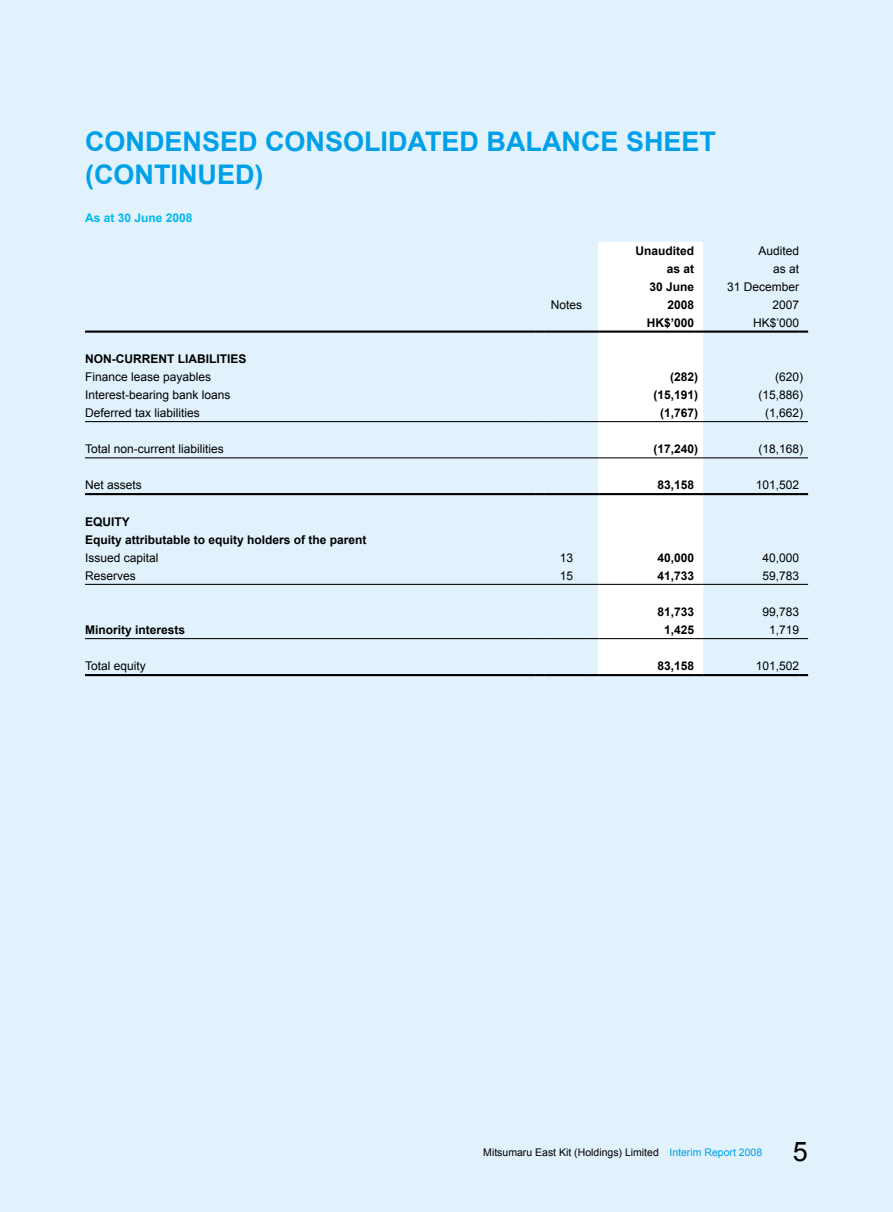
<style>
.page{position:relative;width:893px;height:1212px;background:#e1f2fc}
.page>*{position:absolute;margin:0;border:0;box-sizing:border-box;transform-origin:0 0}
.t1{font:700 27px "Arial";color:#00a0e9}
.t2{font:12px/18px "Arial";color:#000;text-align:right}
.t3{font:700 12px/18px "Arial";color:#000;text-align:right}
.t4{font:700 12px "Arial";color:#00b9ef}
.t5{font:10.5px "Arial";color:#000}
.s1{color:#00a0e9}
</style>
<div class="page">
<div style="left:598px;top:242px;width:105px;height:432px;background:#fff"></div>
<hr style="left:85px;top:330px;width:450px;height:3px;background:#000">
<svg style="left:535px;top:330px;width:9px;height:3px"></svg>
<hr style="left:544px;top:330px;width:45px;height:3px;background:#000">
<svg style="left:589px;top:330px;width:9px;height:3px"></svg>
<hr style="left:598px;top:330px;width:96px;height:3px;background:#000">
<svg style="left:694px;top:330px;width:9px;height:3px"></svg>
<hr style="left:703px;top:330px;width:96px;height:3px;background:#000">
<svg style="left:799px;top:330px;width:9px;height:3px"></svg>
<hr style="left:85px;top:493px;width:450px;height:2px;background:#000">
<svg style="left:535px;top:493px;width:9px;height:2px"></svg>
<hr style="left:544px;top:493px;width:45px;height:2px;background:#000">
<svg style="left:589px;top:493px;width:9px;height:2px"></svg>
<hr style="left:598px;top:493px;width:96px;height:2px;background:#000">
<svg style="left:694px;top:493px;width:9px;height:2px"></svg>
<hr style="left:703px;top:493px;width:96px;height:2px;background:#000">
<svg style="left:799px;top:493px;width:9px;height:2px"></svg>
<hr style="left:85px;top:584px;width:450px;height:1px;background:#000">
<hr style="left:544px;top:584px;width:45px;height:1px;background:#000">
<hr style="left:598px;top:584px;width:96px;height:1px;background:#000">
<hr style="left:703px;top:584px;width:96px;height:1px;background:#000">
<hr style="left:85px;top:638px;width:450px;height:1px;background:#000">
<hr style="left:544px;top:638px;width:45px;height:1px;background:#000">
<hr style="left:598px;top:638px;width:96px;height:1px;background:#000">
<hr style="left:703px;top:638px;width:96px;height:1px;background:#000">
<hr style="left:85px;top:674px;width:450px;height:2px;background:#000">
<svg style="left:535px;top:674px;width:9px;height:2px"></svg>
<hr style="left:544px;top:674px;width:45px;height:2px;background:#000">
<svg style="left:589px;top:674px;width:9px;height:2px"></svg>
<hr style="left:598px;top:674px;width:96px;height:2px;background:#000">
<svg style="left:694px;top:674px;width:9px;height:2px"></svg>
<hr style="left:703px;top:674px;width:96px;height:2px;background:#000">
<svg style="left:799px;top:674px;width:9px;height:2px"></svg>
<hr style="left:85px;top:421px;width:450px;height:1px;background:#000">
<hr style="left:544px;top:421px;width:45px;height:1px;background:#000">
<hr style="left:598px;top:421px;width:96px;height:1px;background:#000">
<hr style="left:703px;top:421px;width:96px;height:1px;background:#000">
<hr style="left:85px;top:457px;width:450px;height:1px;background:#000">
<hr style="left:544px;top:457px;width:45px;height:1px;background:#000">
<hr style="left:598px;top:457px;width:96px;height:1px;background:#000">
<hr style="left:703px;top:457px;width:96px;height:1px;background:#000">
<h1 class="t1" style="left:85px;top:123px;width:220px">condensed CONSO</h1>
<h1 class="t1" style="left:364px;top:123px;width:318px">LIDATED BALANCE SHEET</h1>
<h1 class="t1" style="left:85px;top:156px;width:180px">(continued)</h1>
<p class="t4" style="left:85px;top:210px;width:109px">As at 30 June 2008</p>
<p class="t3" style="left:635px;top:242px;width:60px">Unaudited</p>
<p class="t2" style="left:758px;top:242px;width:42px">Audited</p>
<p class="t2" style="left:551px;top:296px;width:33px">Notes</p>
<p class="t3" style="left:649px;top:260px;width:46px">as at<br>30 June<br>2008</p>
<p class="t2" style="left:727px;top:260px;width:74px">as at<br>31 December<br>2007</p>
<p class="t3" style="left:647px;top:314px;width:49px">HK$’000</p>
<p class="t2" style="left:753px;top:314px;width:48px">HK$’000</p>
<p class="t3" style="left:85px;top:350px;width:10px">NON</p>
<p class="t3" style="left:112px;top:350px;width:48px">-CURRENT</p>
<p class="t3" style="left:178px;top:350px;width:61px">LIABILITIES</p>
<p class="t2" style="left:85px;top:368px;width:128px">Finance lease payables</p>
<p class="t3" style="left:670px;top:368px;width:30px">(282)</p>
<p class="t2" style="left:775px;top:368px;width:30px">(620)</p>
<p class="t2" style="left:85px;top:386px;width:147px">Interest-bearing bank loans</p>
<p class="t3" style="left:653px;top:386px;width:46px">(15,191)</p>
<p class="t2" style="left:758px;top:386px;width:46px">(15,886)</p>
<p class="t2" style="left:85px;top:404px;width:116px">Deferred tax liabilities</p>
<p class="t3" style="left:660px;top:404px;width:40px">(1,767)</p>
<p class="t2" style="left:765px;top:404px;width:40px">(1,662)</p>
<p class="t2" style="left:85px;top:440px;width:140px">Total non-current liabilities</p>
<p class="t3" style="left:653px;top:440px;width:46px">(17,240)</p>
<p class="t2" style="left:758px;top:440px;width:46px">(18,168)</p>
<p class="t2" style="left:85px;top:476px;width:58px">Net assets</p>
<p class="t3" style="left:657px;top:477px;width:38px">83,158</p>
<p class="t2" style="left:756px;top:476px;width:45px">101,502</p>
<p class="t3" style="left:85px;top:513px;width:283px;text-align:left">EQUITY<br>Equity attributable to equity holders of the parent</p>
<p class="t2" style="left:85px;top:548px;width:75px">Issued capital</p>
<p class="t2" style="left:560px;top:548px;width:15px">13</p>
<p class="t3" style="left:657px;top:549px;width:38px">40,000</p>
<p class="t2" style="left:762px;top:548px;width:38px">40,000</p>
<p class="t2" style="left:85px;top:566px;width:52px">Reserves</p>
<p class="t2" style="left:560px;top:566px;width:15px">15</p>
<p class="t3" style="left:657px;top:567px;width:38px">41,733</p>
<p class="t2" style="left:762px;top:566px;width:38px">59,783</p>
<p class="t3" style="left:657px;top:603px;width:38px">81,733</p>
<p class="t2" style="left:762px;top:603px;width:38px">99,783</p>
<p class="t3" style="left:85px;top:621px;width:102px">Minority interests</p>
<p class="t3" style="left:664px;top:621px;width:32px">1,425</p>
<p class="t2" style="left:769px;top:621px;width:32px">1,719</p>
<p class="t2" style="left:85px;top:657px;width:62px">Total equity</p>
<p class="t3" style="left:657px;top:657px;width:38px">83,158</p>
<p class="t2" style="left:756px;top:657px;width:45px">101,502</p>
<p class="t5" style="left:483px;top:1145px;width:280px">Mitsumaru East Kit (Holdings) Limited <span class="s1">Interim Report 2008</span></p>
</div>
